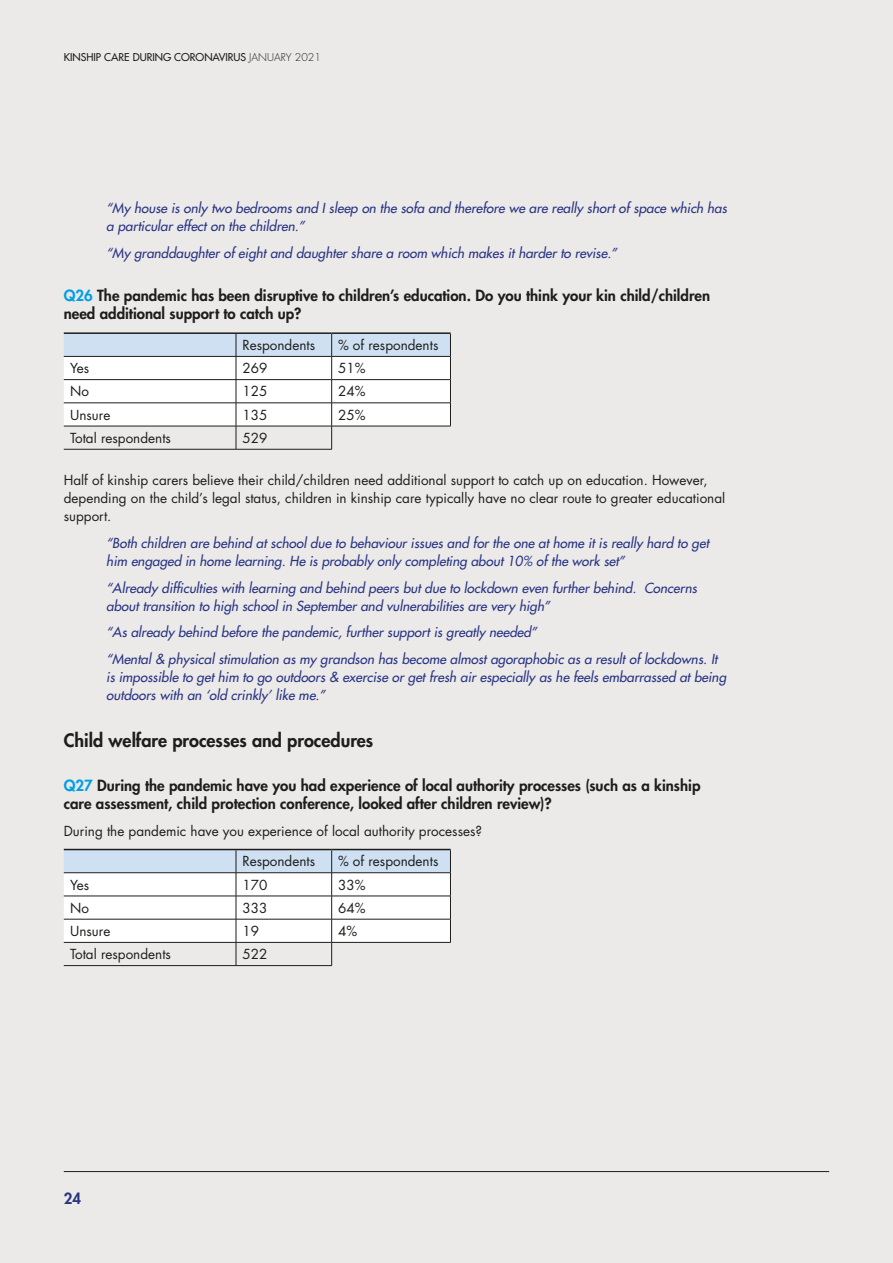
<style>
.page{position:relative;width:893px;height:1263px;background:#ece9e9}
.page>*{position:absolute;margin:0;border:0;box-sizing:border-box;transform-origin:0 0}
.t1{font:800 18px "Futura";color:#1d1d1b}
.t2{font:800 15px/18px "Futura";color:#1d1d1b}
.t3{font:800 15px "Futura";color:#283583}
.t4{font:italic 13.5px/18px "Futura";color:#283583}
.t5{font:13.5px/18px "Futura";color:#1d1d1b}
.t6{font:10.5px "Futura";color:#1d1d1b}
.s1{font-weight:300}
.s2{color:#009fe3}
</style>
<div class="page">
<hr style="left:64px;top:1171px;width:765px;height:1px;background:#1d1d1b">
<hr style="left:64px;top:449px;width:172px;height:1px;background:#1d1d1b">
<hr style="left:236px;top:449px;width:96px;height:1px;background:#1d1d1b">
<hr style="left:64px;top:332px;width:172px;height:2px;background:#1d1d1b">
<hr style="left:236px;top:332px;width:96px;height:2px;background:#1d1d1b">
<hr style="left:332px;top:332px;width:119px;height:2px;background:#1d1d1b">
<svg style="left:64px;top:333px;width:387px;height:116px"></svg>
<hr style="left:64px;top:356px;width:172px;height:1px;background:#1d1d1b">
<hr style="left:236px;top:356px;width:96px;height:1px;background:#1d1d1b">
<hr style="left:332px;top:356px;width:119px;height:1px;background:#1d1d1b">
<hr style="left:64px;top:965px;width:172px;height:1px;background:#1d1d1b">
<hr style="left:236px;top:965px;width:96px;height:1px;background:#1d1d1b">
<svg style="left:64px;top:849px;width:387px;height:116px"></svg>
<hr style="left:64px;top:872px;width:172px;height:1px;background:#1d1d1b">
<hr style="left:236px;top:872px;width:96px;height:1px;background:#1d1d1b">
<hr style="left:332px;top:872px;width:119px;height:1px;background:#1d1d1b">
<p class="t6" style="left:64px;top:51px;width:259px">KINSHIP CARE DURING CORONAVIRUS <span class="s1">JANUARY 2021</span></p>
<p class="t4" style="left:106px;top:199px;width:622px">“My house is only two bedrooms and I sleep on the sofa and therefore we are really short of space which has a particular effect on the children.”</p>
<p class="t4" style="left:106px;top:244px;width:512px">“My granddaughter of eight and daughter share a room which makes it harder to revise.”</p>
<p class="t2" style="left:64px;top:287px;width:648px"><span class="s2">Q26</span> The pandemic has been disruptive to children’s education. Do you think your kin child/children need additional support to catch up?</p>
<p class="t5" style="left:242px;top:336px;width:74px">Respondents</p>
<p class="t5" style="left:338px;top:336px;width:102px">% of respondents</p>
<p class="t5" style="left:70px;top:359px;width:21px">Yes</p>
<p class="t5" style="left:242px;top:359px;width:26px">269</p>
<p class="t5" style="left:338px;top:359px;width:29px">51%</p>
<p class="t5" style="left:70px;top:383px;width:20px">No</p>
<p class="t5" style="left:242px;top:383px;width:26px">125</p>
<p class="t5" style="left:338px;top:383px;width:29px">24%</p>
<p class="t5" style="left:70px;top:406px;width:42px">Unsure</p>
<p class="t5" style="left:242px;top:406px;width:26px">135</p>
<p class="t5" style="left:338px;top:406px;width:29px">25%</p>
<p class="t5" style="left:70px;top:429px;width:102px">Total respondents</p>
<p class="t5" style="left:242px;top:429px;width:26px">529</p>
<p class="t5" style="left:64px;top:472px;width:663px">Half of kinship carers believe their child/children need additional support to catch up on education. However, depending on the child’s legal status, children in kinship care typically have no clear route to greater educational support.</p>
<p class="t4" style="left:106px;top:534px;width:604px">“Both children are behind at school due to behaviour issues and for the one at home it is really hard to get him engaged in home learning. He is probably only completing about 10% of the work set”</p>
<p class="t4" style="left:106px;top:579px;width:592px">“Already difficulties with learning and behind peers but due to lockdown even further behind. Concerns about transition to high school in September and vulnerabilities are very high”</p>
<p class="t4" style="left:106px;top:619px;width:613px;line-height:26.5px">“As already behind before the pandemic, further support is greatly needed”<br>“Mental &amp; physical stimulation as my grandson has become almost agoraphobic as a result of lockdowns. It</p>
<p class="t4" style="left:106px;top:668px;width:621px">is impossible to get him to go outdoors &amp; exercise or get fresh air especially as he feels embarrassed at being outdoors with an ‘old crinkly’ like me.”</p>
<h1 class="t1" style="left:64px;top:728px;width:311px">Child welfare processes and procedures</h1>
<p class="t2" style="left:64px;top:776px;width:638px"><span class="s2">Q27</span> During the pandemic have you had experience of local authority processes (such as a kinship care assessment, child protection conference, looked after children review)?</p>
<p class="t5" style="left:64px;top:822px;width:420px">During the pandemic have you experience of local authority processes?</p>
<p class="t5" style="left:242px;top:852px;width:74px">Respondents</p>
<p class="t5" style="left:338px;top:852px;width:102px">% of respondents</p>
<p class="t5" style="left:70px;top:876px;width:21px">Yes</p>
<p class="t5" style="left:242px;top:876px;width:26px">170</p>
<p class="t5" style="left:338px;top:876px;width:29px">33%</p>
<p class="t5" style="left:70px;top:899px;width:20px">No</p>
<p class="t5" style="left:242px;top:899px;width:26px">333</p>
<p class="t5" style="left:338px;top:899px;width:29px">64%</p>
<p class="t5" style="left:70px;top:922px;width:42px">Unsure</p>
<p class="t5" style="left:242px;top:922px;width:18px">19</p>
<p class="t5" style="left:338px;top:922px;width:21px">4%</p>
<p class="t5" style="left:70px;top:945px;width:102px">Total respondents</p>
<p class="t5" style="left:242px;top:945px;width:26px">522</p>
<p class="t3" style="left:64px;top:1189px;width:19px">24</p>
</div>
